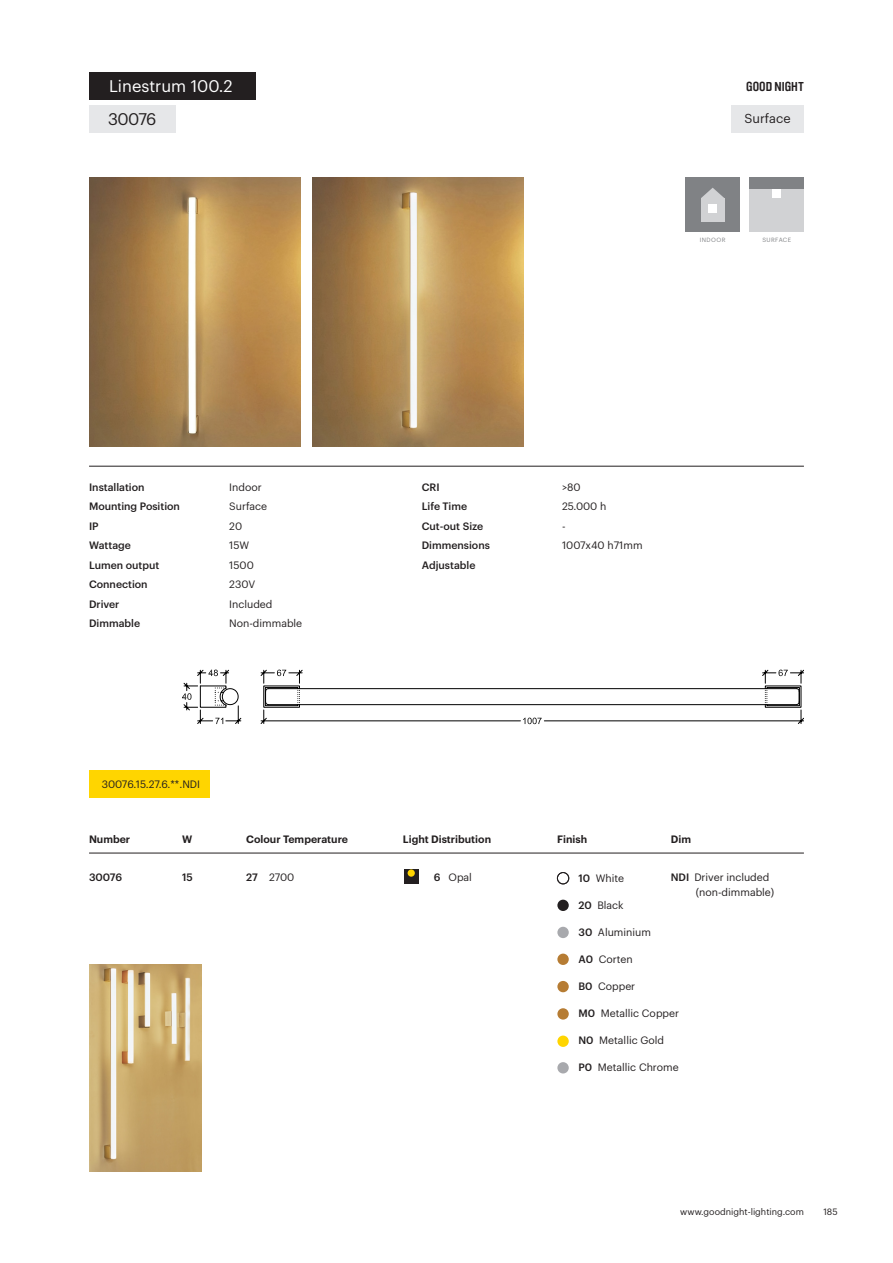
<style>
.page{position:relative;width:893px;height:1263px;background:#fff}
.page>*{position:absolute;margin:0;border:0;box-sizing:border-box;transform-origin:0 0}
.t1{font:16.5px "Graphik";color:#fff}
.t2{font:16.5px "Graphik";letter-spacing:-.03em;color:#231f20}
.t3{font:700 12.9px "Brauer Neue Std";color:#231f20}
.t4{font:12.75px "Graphik";color:#231f20}
.t5{font:10.5px/15px "Graphik";color:#231f20}
.t6{font:500 10.5px "Graphik";color:#231f20}
.t7{font:600 10.5px "Graphik";color:#231f20}
.t8{font:9px "Graphik";color:#231f20}
.LEYENDAS_ÍCONOS{font:6px "Graphik";letter-spacing:.07em;color:#808285}
.s1{font-weight:500}
</style>
<div class="page">
<div style="left:89px;top:72px;width:166px;height:28px;background:#231f20"></div>
<div style="left:89px;top:105px;width:86px;height:27px;background:#e6e7e9"></div>
<hr style="left:89px;top:466px;width:715px;height:1px;background:#231f20">
<div style="left:89px;top:770px;width:120px;height:28px;background:#ffd500"></div>
<hr style="left:89px;top:853px;width:715px;height:1px;background:#231f20">
<img style="left:89px;top:177px;width:212px;height:269px">
<div style="left:404px;top:869px;width:14px;height:15px;background:#231f20"></div>
<div style="left:408px;top:869px;width:7px;height:8px;background:#ffd500;border-radius:50%"></div>
<div style="left:731px;top:105px;width:73px;height:27px;background:#e6e7e9"></div>
<div style="left:685px;top:177px;width:55px;height:55px;background:#808285"></div>
<div style="left:701px;top:198px;width:23px;height:23px;background:#d1d2d4"></div>
<svg style="left:701px;top:188px;width:23px;height:10px"></svg>
<div style="left:709px;top:204px;width:8px;height:8px;background:#fff"></div>
<div style="left:749px;top:177px;width:55px;height:55px;background:#808285"></div>
<div style="left:749px;top:190px;width:55px;height:42px;background:#d1d2d4"></div>
<div style="left:773px;top:190px;width:8px;height:8px;background:#fff"></div>
<img style="left:89px;top:964px;width:113px;height:207px">
<div style="left:557px;top:900px;width:12px;height:11px;background:#231f20;border-radius:50%"></div>
<div style="left:557px;top:927px;width:12px;height:11px;background:#a8a9ad;border-radius:50%"></div>
<div style="left:557px;top:953px;width:12px;height:12px;background:#b67c33;border-radius:50%"></div>
<div style="left:557px;top:981px;width:12px;height:11px;background:#b67c33;border-radius:50%"></div>
<div style="left:557px;top:1008px;width:12px;height:11px;background:#b67c33;border-radius:50%"></div>
<div style="left:557px;top:1035px;width:12px;height:12px;background:#ffd500;border-radius:50%"></div>
<div style="left:557px;top:1062px;width:12px;height:11px;background:#a8a9ad;border-radius:50%"></div>
<div style="left:557px;top:872px;width:12px;height:12px;border:1px solid #231f20;border-radius:50%"></div>
<img style="left:312px;top:177px;width:212px;height:269px">
<svg style="left:182px;top:670px;width:59px;height:54px"></svg>
<svg style="left:261px;top:670px;width:543px;height:54px"></svg>
<hr style="left:268px;top:688px;width:528px;height:1px;background:#000">
<p class="t1" style="left:109px;top:74px;width:125px">Linestrum 100.2</p>
<p class="t3" style="left:746px;top:79px;width:59px">GOOD NIGHT</p>
<p class="t2" style="left:108px;top:106px;width:50px">30076</p>
<p class="t2" style="left:140px;top:106px;width:21px">85</p>
<p class="t4" style="left:744px;top:109px;width:48px">Surface</p>
<p class="t6" style="left:89px;top:479px;width:57px">Installation</p>
<p class="t6" style="left:89px;top:498px;width:92px">Mounting Position</p>
<p class="t6" style="left:89px;top:518px;width:11px">IP</p>
<p class="t6" style="left:89px;top:537px;width:43px">Wattage</p>
<p class="t6" style="left:89px;top:557px;width:72px">Lumen output</p>
<p class="t6" style="left:89px;top:576px;width:60px">Connection</p>
<p class="t6" style="left:89px;top:596px;width:32px">Driver</p>
<p class="t6" style="left:89px;top:615px;width:53px">Dimmable</p>
<p class="t5" style="left:229px;top:478px;width:34px">Indoor</p>
<p class="t5" style="left:229px;top:498px;width:39px">Surface</p>
<p class="t5" style="left:229px;top:517px;width:14px">20</p>
<p class="t5" style="left:229px;top:537px;width:22px">15W</p>
<p class="t5" style="left:229px;top:556px;width:26px">1500</p>
<p class="t5" style="left:229px;top:576px;width:28px">230V</p>
<p class="t5" style="left:229px;top:595px;width:45px">Included</p>
<p class="t5" style="left:229px;top:615px;width:75px">Non-dimmable</p>
<p class="t5" style="left:102px;top:776px;width:100px">30076.15.27.6.**.NDI</p>
<p class="LEYENDAS_ÍCONOS" style="left:700px;top:235px;width:27px">INDOOR</p>
<p class="LEYENDAS_ÍCONOS" style="left:762px;top:235px;width:30px">SURFACE</p>
<p class="t6" style="left:422px;top:479px;width:19px">CRI</p>
<p class="t6" style="left:422px;top:498px;width:47px">Life Time</p>
<p class="t6" style="left:422px;top:518px;width:63px">Cut-out Size</p>
<p class="t6" style="left:422px;top:537px;width:70px">Dimmensions</p>
<p class="t6" style="left:422px;top:557px;width:55px">Adjustable</p>
<p class="t5" style="left:562px;top:478px;width:20px">&gt;80</p>
<p class="t5" style="left:562px;top:498px;width:46px">25.000 h</p>
<p class="t5" style="left:562px;top:517px;width:5px">-</p>
<p class="t5" style="left:562px;top:537px;width:82px">1007x40 h71mm</p>
<p class="t7" style="left:89px;top:831px;width:43px">Number</p>
<p class="t7" style="left:182px;top:831px;width:12px">W</p>
<p class="t7" style="left:246px;top:831px;width:103px">Colour Temperature</p>
<p class="t7" style="left:403px;top:831px;width:90px">Light Distribution</p>
<p class="t7" style="left:557px;top:831px;width:31px">Finish</p>
<p class="t6" style="left:89px;top:869px;width:35px">30076</p>
<p class="t6" style="left:182px;top:869px;width:12px">15</p>
<p class="t5" style="left:246px;top:868px;width:50px"><span class="s1">27</span> 2700</p>
<p class="t5" style="left:696px;top:868px;width:80px;text-indent:-25px"><span class="s1">NDI</span> Driver included (non-dimmable)</p>
<p class="t7" style="left:671px;top:831px;width:22px">Dim</p>
<p class="t5" style="left:434px;top:868px;width:40px"><span class="s1">6</span> Opal</p>
<p class="t5" style="left:578px;top:870px;width:47px"><span class="s1">10</span> White</p>
<p class="t5" style="left:578px;top:897px;width:47px"><span class="s1">20</span> Black</p>
<p class="t5" style="left:578px;top:924px;width:74px"><span class="s1">30</span> Aluminium</p>
<p class="t5" style="left:578px;top:951px;width:56px"><span class="s1">A0</span> Corten</p>
<p class="t5" style="left:578px;top:978px;width:58px"><span class="s1">B0</span> Copper</p>
<p class="t5" style="left:578px;top:1005px;width:102px"><span class="s1">M0</span> Metallic Copper</p>
<p class="t5" style="left:578px;top:1032px;width:87px"><span class="s1">N0</span> Metallic Gold</p>
<p class="t5" style="left:578px;top:1059px;width:102px"><span class="s1">P0</span> Metallic Chrome</p>
<p class="t8" style="left:680px;top:1205px;width:125px">www.goodnight-lighting.com</p>
<p class="t8" style="left:823px;top:1205px;width:16px">185</p>
</div>
